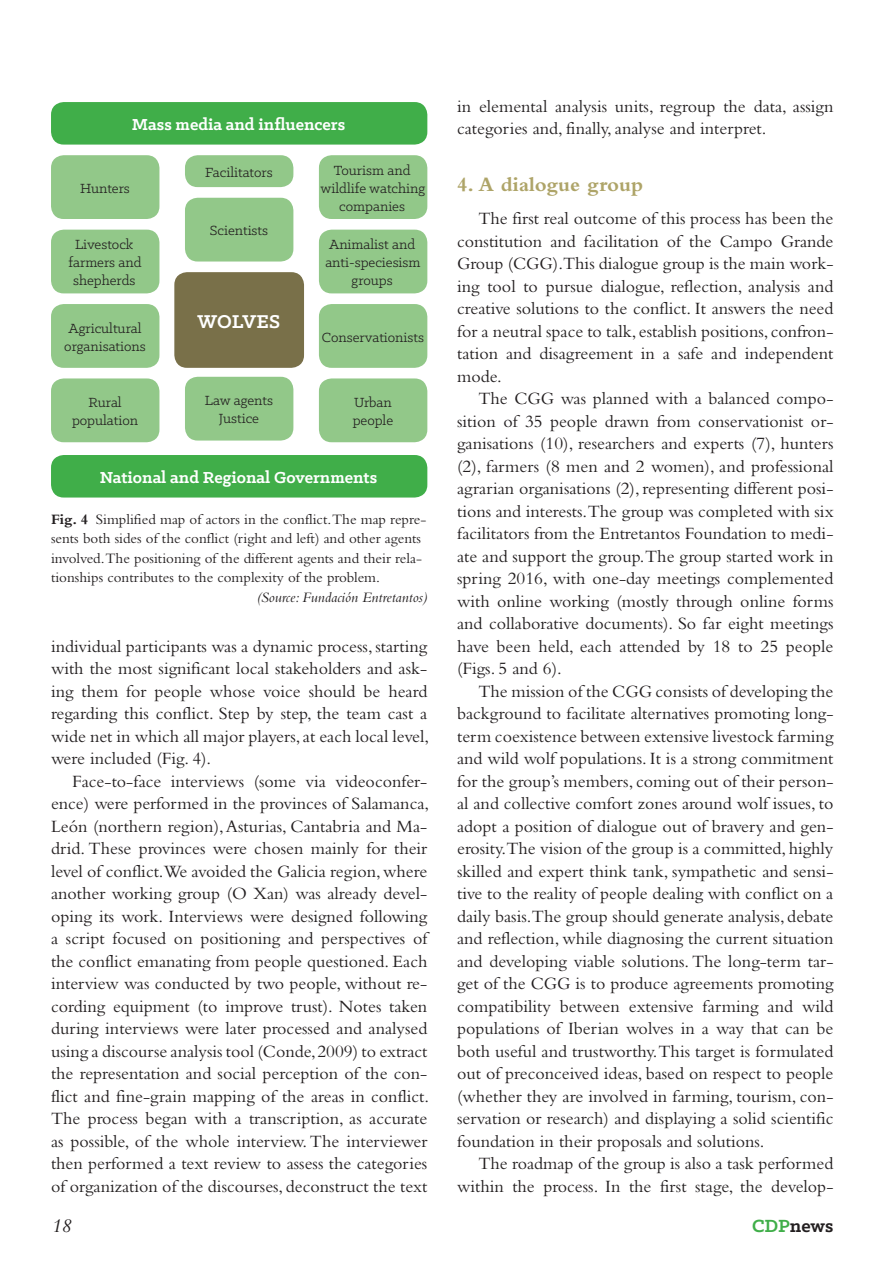
<style>
.page{position:relative;width:893px;height:1263px;background:#fff}
.page>*{position:absolute;margin:0;border:0;box-sizing:border-box;transform-origin:0 0}
._14_auf_17_bold_Farb{font:700 21px "Bembo";color:#aea468}
.Grafik{font:700 21px "Klinic Slab";color:#fff}
.t1{font:700 19.95px "Klinic Slab";letter-spacing:-.005em;color:#231f20}
.t2{font:italic 19.95px "Bembo";color:#231f20}
._12_auf_15_gs_regula{font:18px/22.5px "Bembo";color:#231f20;text-align:justify}
.t3{font:700 18px "Klinic Slab";color:#fff}
.Fig_10_auf_13{font:15px/19.5px "Bembo";color:#231f20}
.Grafik-2{font:15px/18px "Klinic Slab";color:#231f20;text-align:center}
.Fig_10_auf_13-2{font:italic 15px "Bembo";color:#231f20}
.s1{font-weight:700}
.s2{color:#40ae49}
</style>
<div class="page">
<div style="left:51px;top:102px;width:376px;height:43px;background:#40ae49;border-radius:13px"></div>
<div style="left:51px;top:455px;width:376px;height:42px;background:#40ae49;border-radius:13px"></div>
<div style="left:319px;top:155px;width:108px;height:64px;background:#92c889;border-radius:13px"></div>
<div style="left:319px;top:230px;width:108px;height:63px;background:#92c889;border-radius:13px"></div>
<div style="left:319px;top:304px;width:108px;height:64px;background:#92c889;border-radius:13px"></div>
<div style="left:319px;top:378px;width:108px;height:64px;background:#92c889;border-radius:13px"></div>
<div style="left:185px;top:155px;width:108px;height:32px;background:#92c889;border-radius:13px"></div>
<div style="left:185px;top:198px;width:108px;height:63px;background:#92c889;border-radius:13px"></div>
<div style="left:174px;top:272px;width:130px;height:96px;background:#797049;border-radius:13px"></div>
<div style="left:185px;top:377px;width:108px;height:64px;background:#92c889;border-radius:13px"></div>
<div style="left:51px;top:155px;width:108px;height:64px;background:#92c889;border-radius:13px"></div>
<div style="left:51px;top:230px;width:108px;height:63px;background:#92c889;border-radius:13px"></div>
<div style="left:51px;top:304px;width:108px;height:64px;background:#92c889;border-radius:13px"></div>
<div style="left:51px;top:378px;width:108px;height:64px;background:#92c889;border-radius:13px"></div>
<p class="t3" style="left:132px;top:113px;width:215px">Mass media and influencers</p>
<p class="Grafik-2" style="left:80px;top:179px;width:51px">Hunters</p>
<p class="Grafik-2" style="left:68px;top:235px;width:75px">Livestock farmers and shepherds</p>
<p class="Grafik-2" style="left:64px;top:318px;width:83px;text-align:left">Agricultural organisations</p>
<p class="Grafik-2" style="left:72px;top:393px;width:68px">Rural population</p>
<p class="Grafik-2" style="left:205px;top:163px;width:69px">Facilitators</p>
<p class="Grafik-2" style="left:210px;top:221px;width:60px">Scientists</p>
<p class="Grafik" style="left:197px;top:308px;width:84px">WOLVES</p>
<p class="Grafik-2" style="left:205px;top:391px;width:70px">Law agents<br>Justice</p>
<p class="Grafik-2" style="left:321px;top:161px;width:106px">Tourism and wildlife watching companies</p>
<p class="Grafik-2" style="left:325px;top:235px;width:97px">Animalist and anti-speciesism groups</p>
<p class="Grafik-2" style="left:322px;top:327px;width:104px">Conservationists</p>
<p class="Grafik-2" style="left:353px;top:393px;width:42px;text-align:left">Urban people</p>
<p class="t3" style="left:100px;top:466px;width:279px">National and Regional Governments</p>
<p class="Fig_10_auf_13" style="left:51px;top:509px;width:377px"><span class="s1">Fig. 4</span> Simplified map of actors in the conflict.The map repre&shy;sents both sides of the conflict (right and left) and other agents involved.The positioning of the different agents and their rela&shy;tionships contributes to the complexity of the problem.</p>
<p class="Fig_10_auf_13-2" style="left:257px;top:588px;width:172px">(Source: Fundación Entretantos)</p>
<p class="_12_auf_15_gs_regula" style="left:51px;top:634px;width:380px">individual participants was a dynamic process, starting with the most significant local stakeholders and ask&shy;ing them for people whose voice should be heard regarding this conflict. Step by step, the team cast a wide net in which all major players, at each local level, were included (Fig. 4).</p>
<p class="_12_auf_15_gs_regula" style="left:51px;top:769px;width:380px;text-indent:21px">Face-to-face interviews (some via videoconfer&shy;ence) were performed in the provinces of Salamanca, León (northern region), Asturias, Cantabria and Ma&shy;drid. These provinces were chosen mainly for their level of conflict.We avoided the Galicia region, where another working group (O Xan) was already devel&shy;oping its work. Interviews were designed following a script focused on positioning and perspectives of the conflict emanating from people questioned. Each interview was conducted by two people, without re&shy;cording equipment (to improve trust). Notes taken during interviews were later processed and analysed using a discourse analysis tool (Conde, 2009) to extract the representation and social perception of the con&shy;flict and fine-grain mapping of the areas in conflict.<br>The process began with a transcription, as accurate as possible, of the whole interview. The interviewer then performed a text review to assess the categories of organization of the discourses, deconstruct the text</p>
<p class="_12_auf_15_gs_regula" style="left:457px;top:94px;width:378px">in elemental analysis units, regroup the data, assign categories and, finally, analyse and interpret.</p>
<p class="_14_auf_17_bold_Farb" style="left:457px;top:173px;width:188px">4. A dialogue group</p>
<p class="_12_auf_15_gs_regula" style="left:457px;top:207px;width:378px;text-indent:21px">The first real outcome of this process has been the constitution and facilitation of the Campo Grande Group (CGG).This dialogue group is the main work&shy;ing tool to pursue dialogue, reflection, analysis and creative solutions to the conflict. It answers the need for a neutral space to talk, establish positions, confron&shy;tation and disagreement in a safe and independent mode.</p>
<p class="_12_auf_15_gs_regula" style="left:457px;top:387px;width:378px;text-indent:21px">The CGG was planned with a balanced compo&shy;sition of 35 people drawn from conservationist or&shy;ganisations (10), researchers and experts (7), hunters (2), farmers (8 men and 2 women), and professional agrarian organisations (2), representing different posi&shy;tions and interests.The group was completed with six facilitators from the Entretantos Foundation to medi&shy;ate and support the group.The group started work in spring 2016, with one-day meetings complemented with online working (mostly through online forms and collaborative documents). So far eight meetings have been held, each attended by 18 to 25 people (Figs. 5 and 6).</p>
<p class="_12_auf_15_gs_regula" style="left:457px;top:679px;width:378px;text-indent:21px">The mission of the CGG consists of developing the background to facilitate alternatives promoting long&shy;term coexistence between extensive livestock farming and wild wolf populations. It is a strong commitment for the group’s members, coming out of their person&shy;al and collective comfort zones around wolf issues, to adopt a position of dialogue out of bravery and gen&shy;erosity.The vision of the group is a committed, highly skilled and expert think tank, sympathetic and sensi&shy;tive to the reality of people dealing with conflict on a daily basis.The group should generate analysis, debate and reflection, while diagnosing the current situation and developing viable solutions. The long-term tar&shy;get of the CGG is to produce agreements promoting compatibility between extensive farming and wild populations of Iberian wolves in a way that can be both useful and trustworthy.This target is formulated out of preconceived ideas, based on respect to people (whether they are involved in farming, tourism, con&shy;servation or research) and displaying a solid scientific foundation in their proposals and solutions.</p>
<p class="_12_auf_15_gs_regula" style="left:457px;top:1152px;width:378px;text-align:right">The roadmap of the group is also a task performed within the process. In the first stage, the develop-</p>
<p class="t2" style="left:51px;top:1213px;width:22px">18</p>
<p class="t1" style="left:752px;top:1212px;width:83px"><span class="s2">CDP</span>news</p>
</div>
